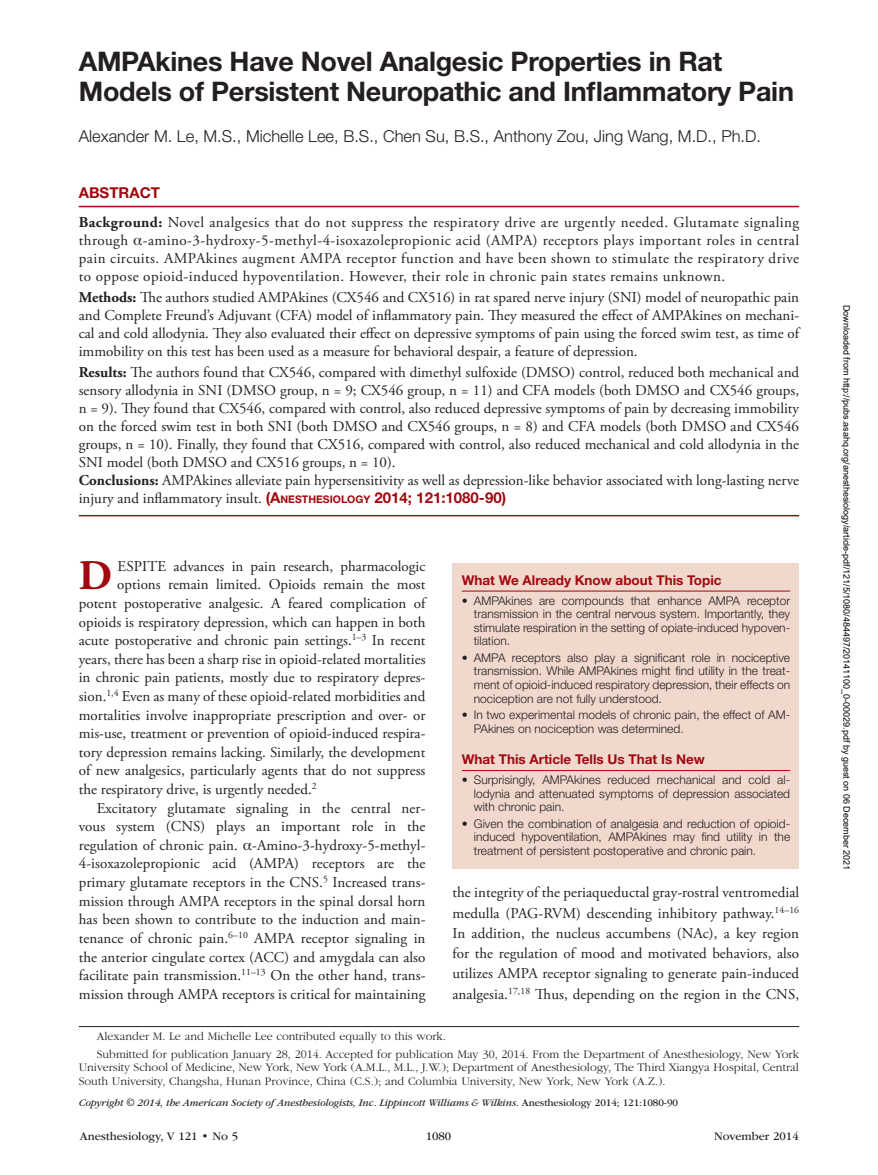
<style>
.page{position:relative;width:878px;height:1175px;background:#fff}
.page>*{position:absolute;margin:0;border:0;box-sizing:border-box;transform-origin:0 0}
.t1{font:700 42.15px "Adobe Garamond Pro";color:#a1080f}
.t2{font:700 27px/30px "Helvetica Neue LT Std";letter-spacing:-.01em;color:#231f20}
.t3{font:300 16.5px "Helvetica Neue LT Std";color:#231f20}
.t4{font:15px/18px "Adobe Garamond Pro";color:#231f20;text-align:justify}
.t5{font:700 15px "Helvetica Neue LT Std";color:#a1080f}
.t6{font:700 13.5px "Helvetica Neue LT Std";color:#a1080f}
.t7{font:300 12px/13.5px "Helvetica Neue LT Std";color:#231f20;text-align:justify}
.t8{font:300 12px/18px "ITC Garamond Std";color:#231f20}
.t9{font:12px "ITC Garamond Std";color:#231f20}
.t10{font:italic 10.5px "ITC Garamond Std";letter-spacing:-.01em;color:#231f20}
.t11{font:9px "Arial";color:#000}
.s1{font-weight:700}
.s2{font-family:"Gandhari Unicode"}
.s3{font-family:"Helvetica Neue LT Std";font-weight:700;color:#a1080f}
.s4{font-family:"Helvetica Neue LT Std";font-weight:700;font-size:10.5px;color:#a1080f}
.s5{font-style:normal}
</style>
<div class="page">
<div style="left:452px;top:563px;width:347px;height:305px;background:#f1d8cd"></div>
<hr style="left:462px;top:590px;width:328px;height:1px;background:#a1080f">
<hr style="left:462px;top:770px;width:328px;height:1px;background:#a1080f">
<hr style="left:79px;top:206px;width:720px;height:1px;background:#a1080f">
<hr style="left:79px;top:515px;width:720px;height:1px;background:#a1080f">
<hr style="left:79px;top:1026px;width:720px;height:1px;background:#231f20">
<h2 class="t2" style="left:79px;top:46px;width:716px">AMPAkines Have Novel Analgesic Properties in Rat<br>Models of Persistent Neuropathic and Inflammatory Pain</h2>
<p class="t3" style="left:79px;top:126px;width:683px">Alexander M. Le, M.S., Michelle Lee, B.S., Chen Su, B.S., Anthony Zou, Jing Wang, M.D., Ph.D.</p>
<p class="t5" style="left:79px;top:184px;width:83px">ABSTRACT</p>
<p class="t4" style="left:79px;top:213px;width:722px"><span class="s1">Background:</span> Novel analgesics that do not suppress the respiratory drive are urgently needed. Glutamate signaling through <span class="s2">α</span>-amino-3-hydroxy-5-methyl-4-isoxazolepropionic acid (AMPA) receptors plays important roles in central pain circuits. AMPAkines augment AMPA receptor function and have been shown to stimulate the respiratory drive to oppose opioid-induced hypoventilation. However, their role in chronic pain states remains unknown.</p>
<p class="t4" style="left:79px;top:288px;width:722px"><span class="s1">Methods:</span> The authors studied AMPAkines (CX546 and CX516) in rat spared nerve injury (SNI) model of neuropathic pain and Complete Freund’s Adjuvant (CFA) model of inflammatory pain. They measured the effect of AMPAkines on mechani&shy;cal and cold allodynia. They also evaluated their effect on depressive symptoms of pain using the forced swim test, as time of immobility on this test has been used as a measure for behavioral despair, a feature of depression.</p>
<p class="t4" style="left:79px;top:363px;width:721px;text-align:left"><span class="s1">Results:</span> The authors found that CX546, compared with dimethyl sulfoxide (DMSO) control, reduced both mechanical and sensory allodynia in SNI (DMSO group, n = 9; CX546 group, n = 11) and CFA models (both DMSO and CX546 groups, n = 9). They found that CX546, compared with control, also reduced depressive symptoms of pain by decreasing immobility on the forced swim test in both SNI (both DMSO and CX546 groups, n = 8) and CFA models (both DMSO and CX546 groups, n = 10). Finally, they found that CX516, compared with control, also reduced mechanical and cold allodynia in the SNI model (both DMSO and CX516 groups, n = 10).<br><span class="s1">Conclusions:</span> AMPAkines alleviate pain hypersensitivity as well as depression-like behavior associated with long-lasting nerve injury and inflammatory insult. <span class="s3">(</span><span class="s3">A</span><span class="s4">NESTHESIOLOGY</span> <span class="s3">2014; 121:1080-90)</span></p>
<h1 class="t1" style="left:79px;top:551px;width:35px">D</h1>
<p class="t4" style="left:117px;top:558px;width:309px">ESPITE advances in pain research, pharmacologic</p>
<p class="t4" style="left:117px;top:576px;width:309px">options remain limited. Opioids remain the most</p>
<p class="t4" style="left:79px;top:595px;width:348px">potent postoperative analgesic. A feared complication of</p>
<p class="t4" style="left:79px;top:613px;width:348px">opioids is respiratory depression, which can happen in both</p>
<p class="t4" style="left:79px;top:632px;width:348px">acute postoperative and chronic pain settings.<sup>1–3</sup> In recent</p>
<p class="t4" style="left:79px;top:650px;width:348px">years, there has been a sharp rise in opioid-related mortalities</p>
<p class="t4" style="left:79px;top:669px;width:348px">in chronic pain patients, mostly due to respiratory depres-</p>
<p class="t4" style="left:79px;top:687px;width:348px">sion.<sup>1,4</sup> Even as many of these opioid-related morbidities and</p>
<p class="t4" style="left:79px;top:706px;width:348px">mortalities involve inappropriate prescription and over- or</p>
<p class="t4" style="left:79px;top:725px;width:348px">mis-use, treatment or prevention of opioid-induced respira-</p>
<p class="t4" style="left:79px;top:743px;width:348px">tory depression remains lacking. Similarly, the development</p>
<p class="t4" style="left:79px;top:762px;width:348px">of new analgesics, particularly agents that do not suppress</p>
<p class="t4" style="left:79px;top:780px;width:239px">the respiratory drive, is urgently needed.<sup>2</sup></p>
<p class="t4" style="left:97px;top:799px;width:330px">Excitatory glutamate signaling in the central ner-</p>
<p class="t4" style="left:79px;top:818px;width:348px">vous system (CNS) plays an important role in the</p>
<p class="t4" style="left:79px;top:836px;width:348px">regulation of chronic pain. <span class="s2">α</span>-Amino-3-hydroxy-5-methyl-</p>
<p class="t4" style="left:79px;top:855px;width:348px">4-isoxazolepropionic acid (AMPA) receptors are the</p>
<p class="t4" style="left:79px;top:873px;width:348px">primary glutamate receptors in the CNS.<sup>5</sup> Increased trans-</p>
<p class="t4" style="left:79px;top:892px;width:348px">mission through AMPA receptors in the spinal dorsal horn</p>
<p class="t4" style="left:79px;top:911px;width:348px">has been shown to contribute to the induction and main-</p>
<p class="t4" style="left:79px;top:929px;width:348px">tenance of chronic pain.<sup>6–10</sup> AMPA receptor signaling in</p>
<p class="t4" style="left:79px;top:948px;width:348px">the anterior cingulate cortex (ACC) and amygdala can also</p>
<p class="t4" style="left:79px;top:966px;width:348px">facilitate pain transmission.<sup>11–13</sup> On the other hand, trans-</p>
<p class="t4" style="left:79px;top:985px;width:348px">mission through AMPA receptors is critical for maintaining</p>
<p class="t6" style="left:462px;top:571px;width:261px">What We Already Know about This Topic</p>
<p class="t7" style="left:473px;top:593px;width:318px;text-indent:-12px">• AMPAkines are compounds that enhance AMPA receptor transmission in the central nervous system. Importantly, they stimulate respiration in the setting of opiate-induced hypoven&shy;tilation.</p>
<p class="t7" style="left:474px;top:650px;width:318px;text-indent:-12px">• AMPA receptors also play a significant role in nociceptive transmission. While AMPAkines might find utility in the treat&shy;ment of opioid-induced respiratory depression, their effects on nociception are not fully understood.</p>
<p class="t7" style="left:474px;top:707px;width:318px;text-indent:-12px">• In two experimental models of chronic pain, the effect of AM-<br>PAkines on nociception was determined.</p>
<p class="t6" style="left:462px;top:751px;width:244px">What This Article Tells Us That Is New</p>
<p class="t7" style="left:474px;top:773px;width:318px;text-indent:-12px">• Surprisingly, AMPAkines reduced mechanical and cold al&shy;lodynia and attenuated symptoms of depression associated with chronic pain.</p>
<p class="t7" style="left:474px;top:816px;width:318px;text-indent:-12px">• Given the combination of analgesia and reduction of opioid&shy;induced hypoventilation, AMPAkines may find utility in the treatment of persistent postoperative and chronic pain.</p>
<p class="t4" style="left:452px;top:883px;width:348px;line-height:20.2px">the integrity of the periaqueductal gray-rostral ventromedial medulla (PAG-RVM) descending inhibitory pathway.<sup>14–16<br></sup>In addition, the nucleus accumbens (NAc), a key region for the regulation of mood and motivated behaviors, also utilizes AMPA receptor signaling to generate pain-induced analgesia.<sup>17,18</sup> Thus, depending on the region in the CNS,</p>
<p class="t8" style="left:97px;top:1027px;width:703px">Alexander M. Le and Michelle Lee contributed equally to this work.<br>Submitted for publication January 28, 2014. Accepted for publication May 30, 2014. From the Department of Anesthesiology, New York</p>
<p class="t8" style="left:79px;top:1060px;width:721px;line-height:13.5px">University School of Medicine, New York, New York (A.M.L., M.L., J.W.); Department of Anesthesiology, The Third Xiangya Hospital, Central<br>South University, Changsha, Hunan Province, China (C.S.); and Columbia University, New York, New York (A.Z.).</p>
<p class="t10" style="left:79px;top:1096px;width:601px">Copyright © 2014, the American Society of Anesthesiologists, Inc. Lippincott Williams &amp; Wilkins. <span class="s5">Anesthesiology 2014; 121:1080-90</span></p>
<p class="t9" style="left:80px;top:1130px;width:160px">Anesthesiology, V 121 • No 5</p>
<p class="t9" style="left:426px;top:1130px;width:27px">1080</p>
<p class="t9" style="left:714px;top:1130px;width:86px">November 2014</p>
<p class="t11" style="left:850px;top:304px;width:567px;rotate:90deg">Downloaded from http://pubs.asahq.org/anesthesiology/article-pdf/121/5/1080/484497/20141100_0-00029.pdf by guest on 06 December 2021</p>
</div>
